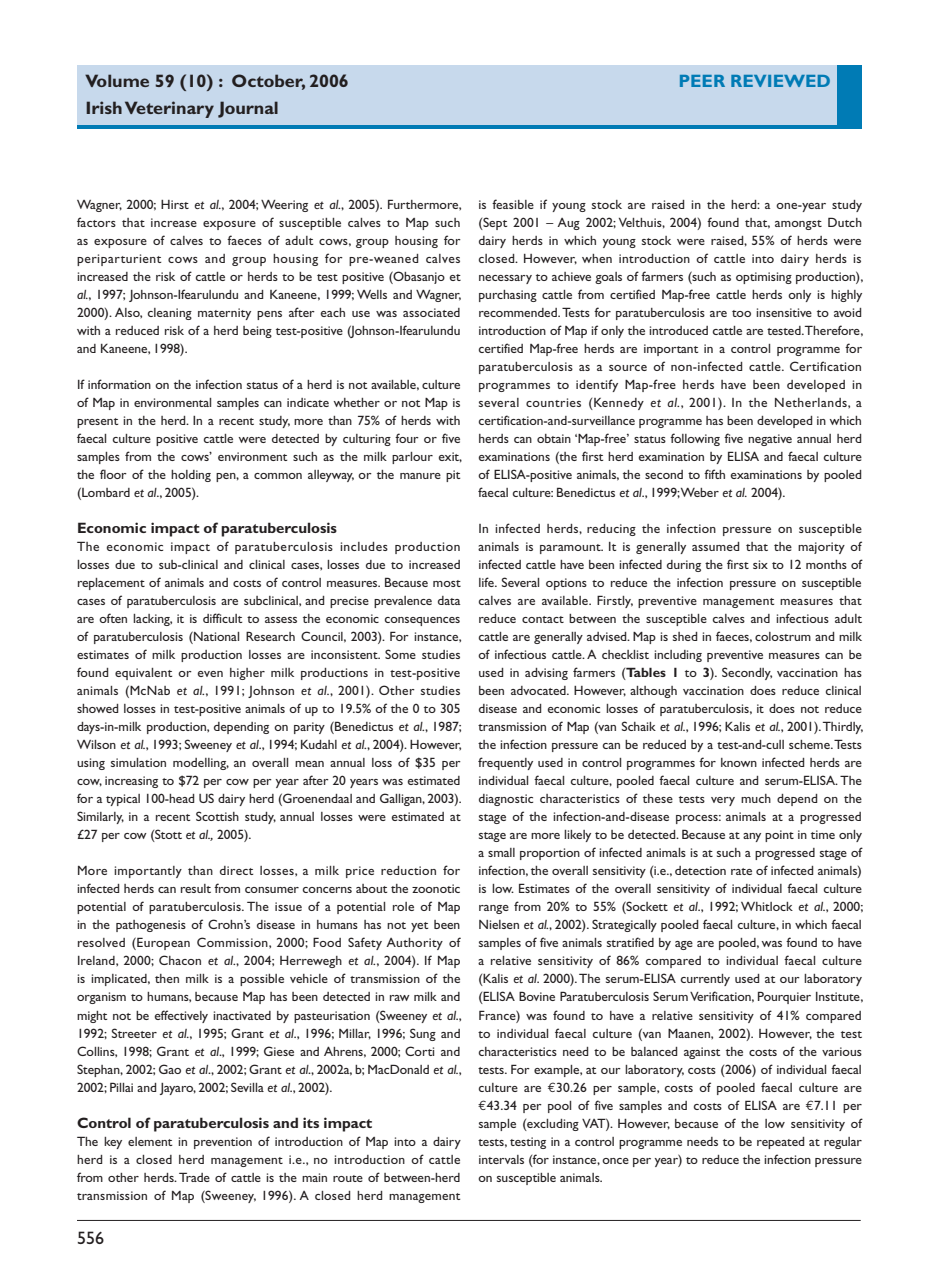
<style>
.page{position:relative;width:939px;height:1287px;background:#fff}
.page>*{position:absolute;margin:0;border:0;box-sizing:border-box;transform-origin:0 0}
.t1{font:700 18px "Gfkwsn Gill Sans";color:#231f20}
.t2{font:700 18px "Gfkwsn Gill Sans";color:#007bb5}
.t3{font:18px "Sbdjdr Gill Sans";color:#231f20}
.t4{font:700 15px "Gfkwsn Gill Sans";color:#231f20}
.t5{font:13.5px/18px "Sbdjdr Gill Sans";color:#231f20}
.s1{font-family:"Nshktl Gill Sans";font-style:italic}
.s2{font-family:"Gfkwsn Gill Sans";font-weight:700}
.s3{font-family:"Cqktxr Euro Mono"}
</style>
<div class="page">
<div style="left:77px;top:65px;width:785px;height:64px;background:#007bb5"></div>
<div style="left:78px;top:65px;width:759px;height:60px;background:#c7d9ec"></div>
<hr style="left:77px;top:1219px;width:784px;height:1px;background:#231f20">
<h1 class="t1" style="left:86px;top:71px;width:265px">Volume 59 (10) : October, 2006</h1>
<h1 class="t2" style="left:678px;top:71px;width:23px">Peerrevie</h1>
<h1 class="t2" style="left:784px;top:71px;width:48px">wed</h1>
<h1 class="t1" style="left:86px;top:98px;width:195px">IrishVeterinary Journal</h1>
<p class="t5" style="left:77px;top:195px;width:386px;text-align:justify">Wagner, 2000; Hirst <span class="s1">et al.</span>, 2004; Weering <span class="s1">et al.</span>, 2005). Furthermore, factors that increase exposure of susceptible calves to Map such as exposure of calves to faeces of adult cows, group housing for periparturient cows and group housing for pre-weaned calves increased the risk of cattle or herds to be test positive (Obasanjo et <span class="s1">al.</span>, 1997; Johnson-Ifearulundu and Kaneene, 1999; Wells and Wagner, 2000). Also, cleaning maternity pens after each use was associated with a reduced risk of a herd being test-positive (Johnson-Ifearulundu and Kaneene, 1998).</p>
<p class="t5" style="left:77px;top:375px;width:387px">If information on the infection status of a herd is not available, culture of Map in environmental samples can indicate whether or not Map is present in the herd. In a recent study, more than 75% of herds with faecal culture positive cattle were detected by culturing four or five samples from the cows’ environment such as the milk parlour exit, the floor of the holding pen, a common alleyway, or the manure pit (Lombard <span class="s1">et al</span>., 2005).</p>
<p class="t4" style="left:77px;top:519px;width:261px">Economic impact of paratuberculosis</p>
<p class="t5" style="left:77px;top:537px;width:386px">The economic impact of paratuberculosis includes production losses due to sub-clinical and clinical cases, losses due to increased replacement of animals and costs of control measures. Because most cases of paratuberculosis are subclinical, and precise prevalence data are often lacking, it is difficult to assess the economic consequences of paratuberculosis (National Research Council, 2003). For instance, estimates of milk production losses are inconsistent. Some studies found equivalent or even higher milk productions in test-positive animals (McNab <span class="s1">et al.</span>, 1991; Johnson <span class="s1">et al.</span>, 2001). Other studies showed losses in test-positive animals of up to 19.5% of the 0 to 305 days-in-milk production, depending on parity (Benedictus <span class="s1">et al.</span>, 1987; Wilson <span class="s1">et al.</span>, 1993; Sweeney <span class="s1">et al</span>., 1994; Kudahl <span class="s1">et al.</span>, 2004). However, using simulation modelling, an overall mean annual loss of $35 per cow, increasing to $72 per cow per year after 20 years was estimated for a typical 100-head US dairy herd (Groenendaal and Galligan, 2003).<br>Similarly, in a recent Scottish study, annual losses were estimated at £27 per cow (Stott <span class="s1">et al.,</span> 2005).</p>
<p class="t5" style="left:77px;top:861px;width:386px;text-align:justify">More importantly than direct losses, a milk price reduction for infected herds can result from consumer concerns about the zoonotic potential of paratuberculosis. The issue of a potential role of Map in the pathogenesis of Crohn’s disease in humans has not yet been resolved (European Commission, 2000; Food Safety Authority of Ireland, 2000; Chacon <span class="s1">et al.</span>, 2004; Herrewegh <span class="s1">et al.</span>, 2004). If Map is implicated, then milk is a possible vehicle of transmission of the organism to humans, because Map has been detected in raw milk and might not be effectively inactivated by pasteurisation (Sweeney <span class="s1">et al</span>., 1992; Streeter <span class="s1">et al.</span>, 1995; Grant <span class="s1">et al</span>., 1996; Millar, 1996; Sung and Collins, 1998; Grant <span class="s1">et al</span>., 1999; Giese and Ahrens, 2000; Corti and Stephan, 2002; Gao <span class="s1">et al</span>., 2002; Grant <span class="s1">et al</span>., 2002a, b; MacDonald <span class="s1">et al.</span>, 2002; Pillai and Jayaro, 2002; Sevilla <span class="s1">et al</span>., 2002).</p>
<p class="t4" style="left:77px;top:1113px;width:297px">Control of paratuberculosis and its impact</p>
<p class="t5" style="left:77px;top:1131px;width:385px;text-align:justify">The key element in prevention of introduction of Map into a dairy herd is a closed herd management i.e., no introduction of cattle from other herds. Trade of cattle is the main route of between-herd transmission of Map (Sweeney, 1996). A closed herd management</p>
<h1 class="t3" style="left:77px;top:1227px;width:28px">556</h1>
<p class="t5" style="left:478px;top:195px;width:386px">is feasible if young stock are raised in the herd: a one-year study (Sept 2001 – Aug 2002; Velthuis, 2004) found that, amongst Dutch dairy herds in which young stock were raised, 55% of herds were closed. However, when introduction of cattle into dairy herds is necessary to achieve goals of farmers (such as optimising production), purchasing cattle from certified Map-free cattle herds only is highly recommended. Tests for paratuberculosis are too insensitive to avoid introduction of Map if only the introduced cattle are tested.Therefore, certified Map-free herds are important in a control programme for paratuberculosis as a source of non-infected cattle. Certification programmes to identify Map-free herds have been developed in several countries (Kennedy <span class="s1">et al.</span>, 2001). In the Netherlands, a certification-and-surveillance programme has been developed in which herds can obtain ‘Map-free’ status following five negative annual herd examinations (the first herd examination by ELISA and faecal culture of ELISA-positive animals, the second to fifth examinations by pooled faecal culture: Benedictus <span class="s1">et al</span>., 1999;Weber <span class="s1">et al.</span> 2004).</p>
<p class="t5" style="left:478px;top:519px;width:386px">In infected herds, reducing the infection pressure on susceptible animals is paramount. It is generally assumed that the majority of infected cattle have been infected during the first six to 12 months of life. Several options to reduce the infection pressure on susceptible calves are available. Firstly, preventive management measures that reduce contact between the susceptible calves and infectious adult cattle are generally advised. Map is shed in faeces, colostrum and milk of infectious cattle. A checklist including preventive measures can be used in advising farmers (<span class="s2">Tables 1</span> to <span class="s2">3</span>). Secondly, vaccination has been advocated. However, although vaccination does reduce clinical disease and economic losses of paratuberculosis, it does not reduce transmission of Map (van Schaik <span class="s1">et al.</span>, 1996; Kalis <span class="s1">et al.</span>, 2001). Thirdly, the infection pressure can be reduced by a test-and-cull scheme. Tests frequently used in control programmes for known infected herds are individual faecal culture, pooled faecal culture and serum-ELISA. The diagnostic characteristics of these tests very much depend on the stage of the infection-and-disease process: animals at a progressed stage are more likely to be detected. Because at any point in time only a small proportion of infected animals is at such a progressed stage of infection, the overall sensitivity (i.e., detection rate of infected animals) is low. Estimates of the overall sensitivity of individual faecal culture range from 20% to 55% (Sockett <span class="s1">et al</span>., 1992; Whitlock <span class="s1">et al.</span>, 2000; Nielsen <span class="s1">et al.</span>, 2002). Strategically pooled faecal culture, in which faecal samples of five animals stratified by age are pooled, was found to have a relative sensitivity of 86% compared to individual faecal culture (Kalis <span class="s1">et al</span>. 2000). The serum-ELISA currently used at our laboratory (ELISA Bovine Paratuberculosis Serum Verification, Pourquier Institute, France) was found to have a relative sensitivity of 41% compared to individual faecal culture (van Maanen, 2002). However, the test characteristics need to be balanced against the costs of the various tests. For example, at our laboratory, costs (2006) of individual faecal culture are <span class="s3">E</span>30.26 per sample, costs of pooled faecal culture are <span class="s3">E</span>43.34 per pool of five samples and costs of ELISA are <span class="s3">E</span>7.11 per sample (excluding VAT). However, because of the low sensitivity of tests, testing in a control programme needs to be repeated at regular intervals (for instance, once per year) to reduce the infection pressure on susceptible animals.</p>
</div>
